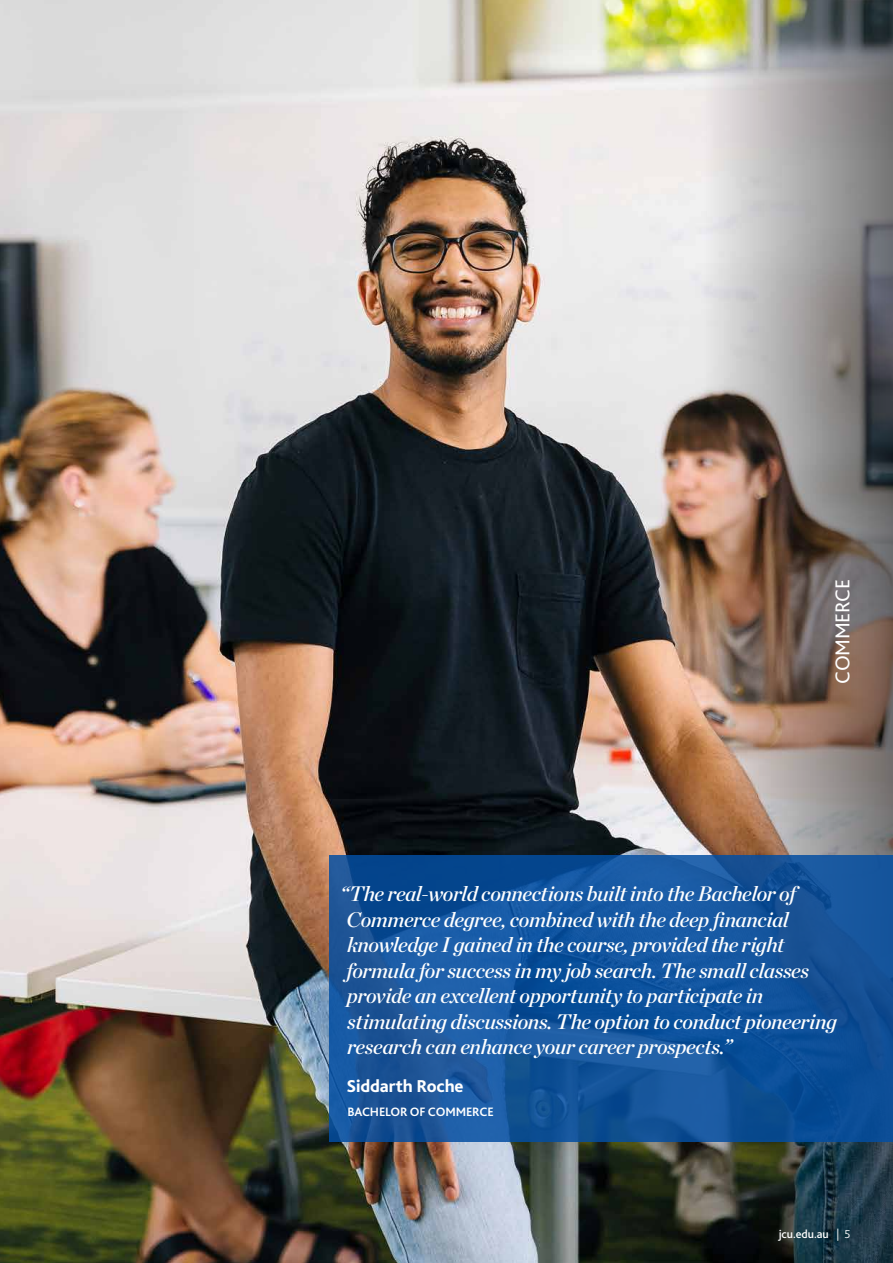
<style>
.page{position:relative;width:893px;height:1263px;background:#fff}
.page>*{position:absolute;margin:0;border:0;box-sizing:border-box;transform-origin:0 0}
.t1{font:italic 21px/25.5px "Chronicle Display Semi";letter-spacing:-.02em;color:#fff}
.t2{font:21px "Bliss 2";letter-spacing:-.01em;color:#fff}
.t3{font:800 18px "Bliss 2";letter-spacing:-.01em;color:#fff}
.t4{font:700 12.75px "Bliss 2";letter-spacing:-.01em;color:#fff}
.t5{font:500 12px "Bliss 2";letter-spacing:-.005em;color:#fff}
.s1{font-weight:300}
</style>
<div class="page">
<img style="left:0;top:0;width:658px;height:1263px">
<img style="left:658px;top:0;width:235px;height:1263px">
<svg style="left:330px;top:855px;width:563px;height:286px"></svg>
<p class="t2" style="left:830px;top:684px;width:106px;rotate:-90deg">COMMERCE</p>
<p class="t1" style="left:340px;top:879px;width:498px">“The real-world connections built into the Bachelor of Commerce degree, combined with the deep financial knowledge I gained in the course, provided the right formula for success in my job search. The small classes provide an excellent opportunity to participate in stimulating discussions. The option to conduct pioneering research can enhance your career prospects.”</p>
<p class="t3" style="left:346px;top:1075px;width:119px">Siddarth Roche</p>
<p class="t4" style="left:347px;top:1104px;width:148px">BACHELOR OF COMMERCE</p>
<p class="t5" style="left:779px;top:1227px;width:73px">jcu.edu.au <span class="s1">| 5</span></p>
</div>
